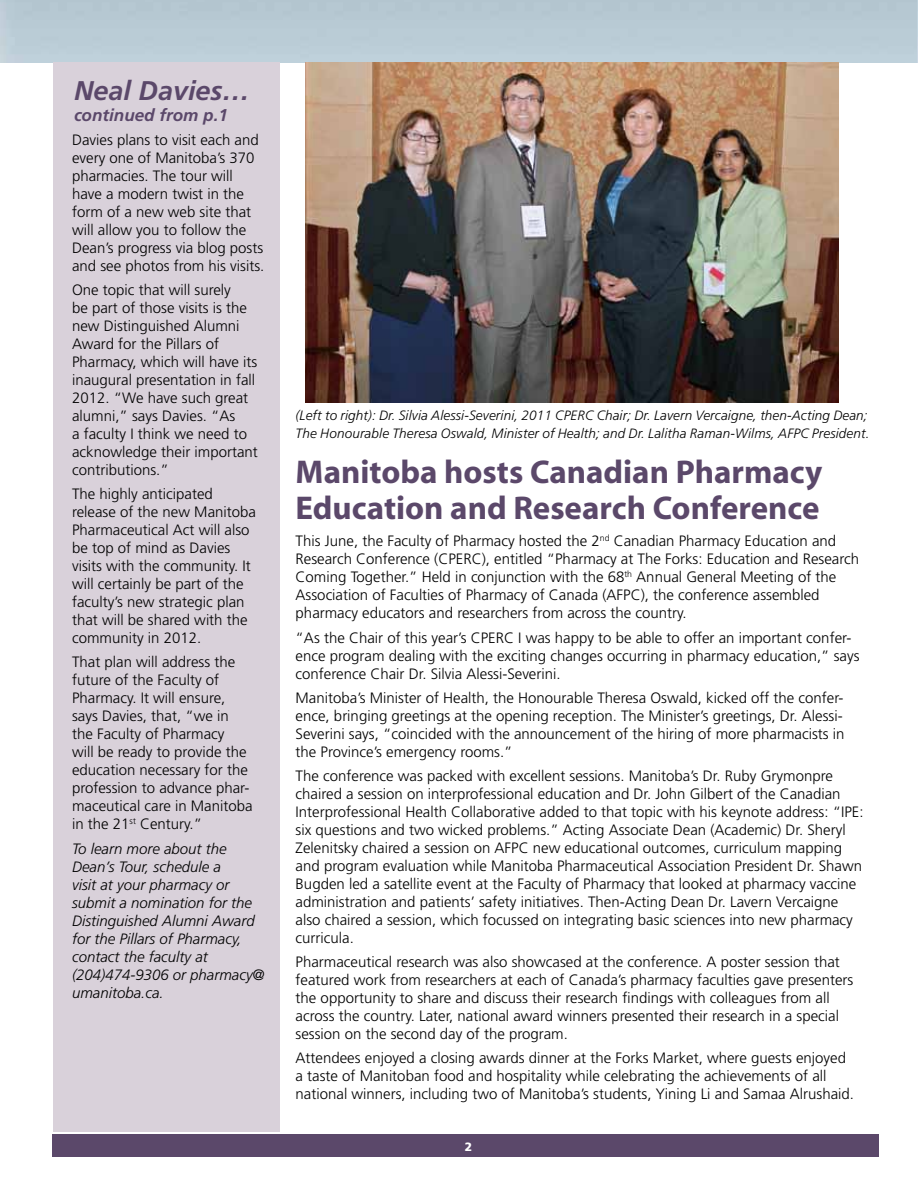
<style>
.page{position:relative;width:918px;height:1188px;background:#fff}
.page>*{position:absolute;margin:0;border:0;box-sizing:border-box;transform-origin:0 0}
.t1{font:700 33px/36px "Myriad";color:#5b486a}
.t2{font:italic 700 27px "Frutiger";color:#5b486a}
.t3{font:italic 700 17.1px "Frutiger";color:#5b486a}
.t4{font:300 15px/18px "Frutiger";color:#000}
.t5{font:italic 300 15px/18px "Frutiger";color:#000}
.t6{font:italic 300 13.5px/18px "Frutiger";letter-spacing:.01em;color:#000}
.t7{font:900 12px "Frutiger";color:#fff}
</style>
<div class="page">
<div style="left:53px;top:1134px;width:826px;height:23px;background:#5b486a"></div>
<div style="left:53px;top:62px;width:226px;height:1070px;background:#d9d1da"></div>
<img style="left:306px;top:63px;width:533px;height:339px">
<h2 class="t2" style="left:74px;top:75px;width:177px">Neal Davies…</h2>
<p class="t3" style="left:74px;top:105px;width:155px">continued from p.1</p>
<p class="t4" style="left:72px;top:131px;width:194px">Davies plans to visit each and every one of Manitoba’s 370 pharmacies. The tour will have a modern twist in the form of a new web site that will allow you to follow the<br>Dean’s progress via blog posts and see photos from his visits.</p>
<p class="t4" style="left:72px;top:281px;width:187px">One topic that will surely<br>be part of those visits is the new Distinguished Alumni<br>Award for the Pillars of<br>Pharmacy, which will have its inaugural presentation in fall<br>2012. “We have such great alumni,” says Davies. “As<br>a faculty I think we need to acknowledge their important contributions.”</p>
<p class="t4" style="left:72px;top:485px;width:185px">The highly anticipated release of the new Manitoba<br>Pharmaceutical Act will also be top of mind as Davies visits with the community. It will certainly be part of the faculty’s new strategic plan that will be shared with the community in 2012.</p>
<p class="t4" style="left:72px;top:653px;width:182px">That plan will address the future of the Faculty of<br>Pharmacy. It will ensure, says Davies, that, “we in the Faculty of Pharmacy<br>will be ready to provide the education necessary for the profession to advance phar&shy;maceutical care in Manitoba in the 21<sup>st</sup> Century.”</p>
<p class="t5" style="left:72px;top:839px;width:194px">To learn more about the<br>Dean’s Tour, schedule a<br>visit at your pharmacy or submit a nomination for the<br>Distinguished Alumni Award for the Pillars of Pharmacy, contact the faculty at (204)474-9306 or pharmacy@ umanitoba.ca.</p>
<p class="t6" style="left:296px;top:406px;width:575px">(Left to right): Dr. Silvia Alessi-Severini, 2011 CPERC Chair; Dr. Lavern Vercaigne, then-Acting Dean;<br>The Honourable Theresa Oswald, Minister of Health; and Dr. Lalitha Raman-Wilms, AFPC President.</p>
<h1 class="t1" style="left:296px;top:456px;width:528px">Manitoba hosts Canadian Pharmacy<br>Education and Research Conference</h1>
<p class="t4" style="left:296px;top:532px;width:565px">This June, the Faculty of Pharmacy hosted the 2<sup>nd</sup> Canadian Pharmacy Education and Research Conference (CPERC), entitled “Pharmacy at The Forks: Education and Research Coming Together.” Held in conjunction with the 68<sup>th</sup> Annual General Meeting of the Association of Faculties of Pharmacy of Canada (AFPC), the conference assembled pharmacy educators and researchers from across the country.</p>
<p class="t4" style="left:296px;top:628px;width:565px">“As the Chair of this year’s CPERC I was happy to be able to offer an important confer&shy;ence program dealing with the exciting changes occurring in pharmacy education,” says conference Chair Dr. Silvia Alessi-Severini.</p>
<p class="t4" style="left:296px;top:688px;width:550px">Manitoba’s Minister of Health, the Honourable Theresa Oswald, kicked off the confer&shy;ence, bringing greetings at the opening reception. The Minister’s greetings, Dr. Alessi-Severini says, “coincided with the announcement of the hiring of more pharmacists in the Province’s emergency rooms.”</p>
<p class="t4" style="left:296px;top:766px;width:569px">The conference was packed with excellent sessions. Manitoba’s Dr. Ruby Grymonpre chaired a session on interprofessional education and Dr. John Gilbert of the Canadian Interprofessional Health Collaborative added to that topic with his keynote address: “IPE: six questions and two wicked problems.” Acting Associate Dean (Academic) Dr. Sheryl Zelenitsky chaired a session on AFPC new educational outcomes, curriculum mapping and program evaluation while Manitoba Pharmaceutical Association President Dr. Shawn Bugden led a satellite event at the Faculty of Pharmacy that looked at pharmacy vaccine administration and patients’ safety initiatives. Then-Acting Dean Dr. Lavern Vercaigne also chaired a session, which focussed on integrating basic sciences into new pharmacy curricula.</p>
<p class="t4" style="left:296px;top:953px;width:559px">Pharmaceutical research was also showcased at the conference. A poster session that featured work from researchers at each of Canada’s pharmacy faculties gave presenters the opportunity to share and discuss their research findings with colleagues from all across the country. Later, national award winners presented their research in a special session on the second day of the program.</p>
<p class="t4" style="left:296px;top:1049px;width:560px">Attendees enjoyed a closing awards dinner at the Forks Market, where guests enjoyed a taste of Manitoban food and hospitality while celebrating the achievements of all national winners, including two of Manitoba’s students, Yining Li and Samaa Alrushaid.</p>
<p class="t7" style="left:465px;top:1140px;width:9px">2</p>
</div>
